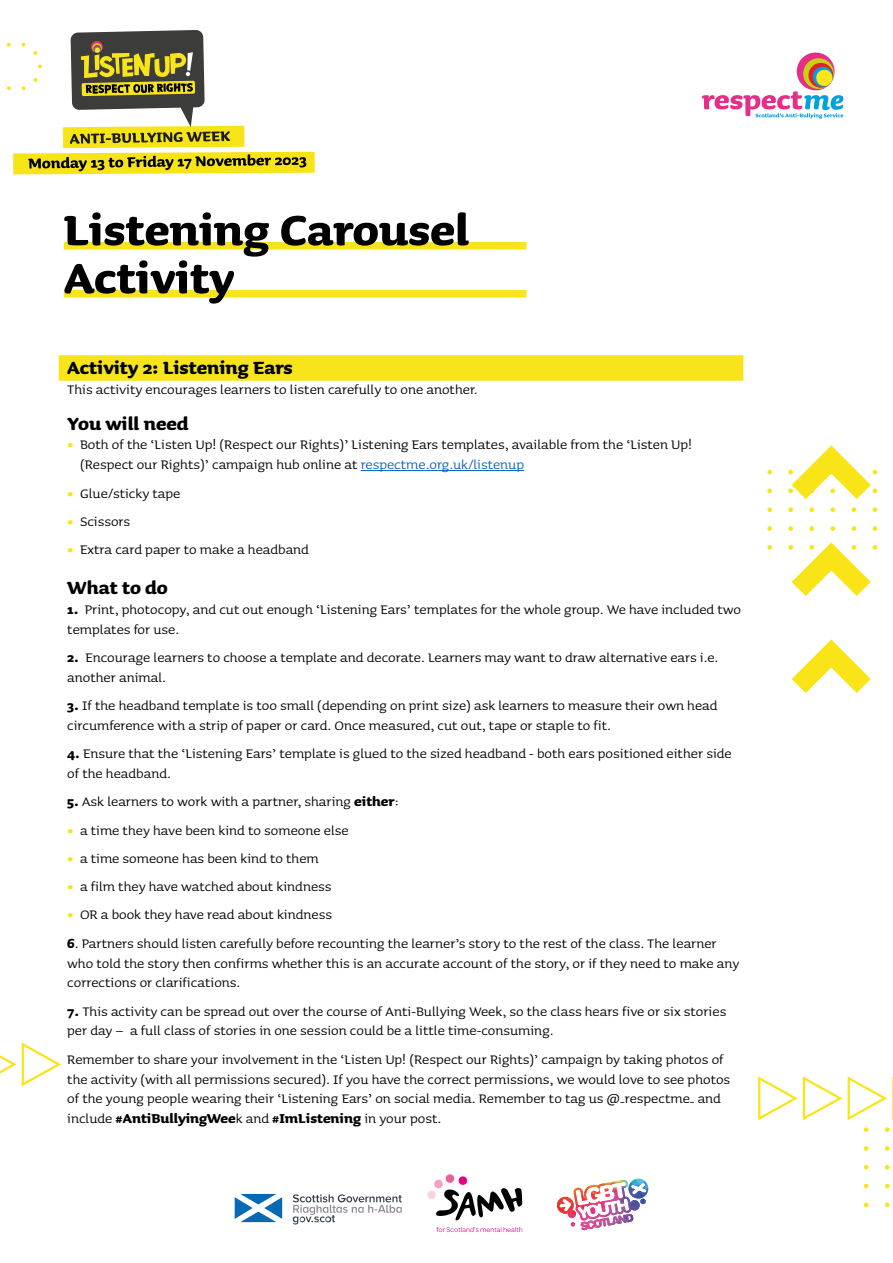
<style>
.page{position:relative;width:893px;height:1263px;background:#fff}
.page>*{position:absolute;margin:0;border:0;box-sizing:border-box;transform-origin:0 0}
.t1{font:700 54px "Sauna Pro";color:#000}
.RULED_HEAD{font:700 22.5px "Sauna Pro";color:#000}
.PARA_HEAD{font:700 22.5px "Sauna Pro";color:#000}
.BODY{font:16.5px/19.8px "Sauna Pro";color:#000}
.s1{font-weight:900;color:#f8e41a}
.s2{color:#0563c1}
.s3{font-weight:700}
</style>
<div class="page">
<svg style="left:792px;top:639px;width:79px;height:54px"></svg>
<svg style="left:788px;top:542px;width:89px;height:54px"></svg>
<svg style="left:767px;top:545px;width:5px;height:5px"></svg>
<svg style="left:873px;top:526px;width:4px;height:5px"></svg>
<svg style="left:851px;top:526px;width:5px;height:5px"></svg>
<svg style="left:830px;top:526px;width:5px;height:5px"></svg>
<svg style="left:809px;top:526px;width:5px;height:5px"></svg>
<svg style="left:788px;top:526px;width:5px;height:5px"></svg>
<svg style="left:767px;top:526px;width:5px;height:5px"></svg>
<svg style="left:873px;top:507px;width:4px;height:5px"></svg>
<svg style="left:851px;top:507px;width:5px;height:5px"></svg>
<svg style="left:830px;top:507px;width:5px;height:5px"></svg>
<svg style="left:809px;top:507px;width:5px;height:5px"></svg>
<svg style="left:788px;top:507px;width:5px;height:5px"></svg>
<svg style="left:767px;top:507px;width:5px;height:5px"></svg>
<svg style="left:767px;top:489px;width:5px;height:4px"></svg>
<svg style="left:788px;top:445px;width:89px;height:54px"></svg>
<svg style="left:767px;top:470px;width:5px;height:4px"></svg>
<svg style="left:702px;top:52px;width:141px;height:67px"></svg>
<svg style="left:235px;top:1194px;width:47px;height:28px"></svg>
<svg style="left:293px;top:1194px;width:109px;height:30px"></svg>
<svg style="left:427px;top:1174px;width:95px;height:46px"></svg>
<svg style="left:436px;top:1227px;width:86px;height:5px"></svg>
<img style="left:573px;top:1179px;width:76px;height:42px">
<svg style="left:6px;top:30px;width:309px;height:144px"></svg>
<hr style="left:892px;top:1076px;width:1px;height:44px;background:#f8e417">
<svg style="left:848px;top:1076px;width:39px;height:44px"></svg>
<svg style="left:758px;top:1076px;width:84px;height:44px"></svg>
<svg style="left:885px;top:1202px;width:4px;height:5px"></svg>
<svg style="left:864px;top:1202px;width:4px;height:5px"></svg>
<svg style="left:885px;top:1184px;width:4px;height:4px"></svg>
<svg style="left:864px;top:1184px;width:4px;height:4px"></svg>
<svg style="left:885px;top:1165px;width:4px;height:4px"></svg>
<svg style="left:864px;top:1165px;width:4px;height:4px"></svg>
<svg style="left:885px;top:1146px;width:4px;height:5px"></svg>
<svg style="left:864px;top:1146px;width:4px;height:5px"></svg>
<svg style="left:885px;top:1127px;width:4px;height:5px"></svg>
<svg style="left:864px;top:1127px;width:4px;height:5px"></svg>
<div style="left:64px;top:242px;width:462px;height:7px;background:#f8e41a"></div>
<div style="left:64px;top:290px;width:462px;height:7px;background:#f8e41a"></div>
<div style="left:59px;top:355px;width:684px;height:26px;background:#f8e41a"></div>
<hr style="left:361px;top:470px;width:163px;height:1px;background:#0563c1">
<svg style="left:0;top:1042px;width:61px;height:44px"></svg>
<h1 class="t1" style="left:64px;top:198px;width:407px">Listening Carousel</h1>
<h1 class="t1" style="left:64px;top:246px;width:172px">Activity</h1>
<p class="RULED_HEAD" style="left:67px;top:355px;width:227px">Activity 2: Listening Ears</p>
<p class="BODY" style="left:67px;top:380px;width:412px">This activity encourages learners to listen carefully to one another.</p>
<p class="PARA_HEAD" style="left:67px;top:410px;width:123px">You will need</p>
<p class="BODY" style="left:80px;top:435px;width:614px;text-indent:-13px"><span class="s1">•</span> Both of the ‘Listen Up! (Respect our Rights)’ Listening Ears templates, available from the ‘Listen Up! (Respect our Rights)’ campaign hub online at <span class="s2">respectme.org.uk/listenup</span></p>
<p class="BODY" style="left:67px;top:483px;width:115px"><span class="s1">•</span> Glue/sticky tape</p>
<p class="BODY" style="left:67px;top:511px;width:64px"><span class="s1">•</span> Scissors</p>
<p class="BODY" style="left:67px;top:540px;width:243px"><span class="s1">•</span> Extra card paper to make a headband</p>
<p class="PARA_HEAD" style="left:67px;top:574px;width:102px">What to do</p>
<p class="BODY" style="left:67px;top:599px;width:675px"><span class="s3">1.</span> Print, photocopy, and cut out enough ‘Listening Ears’ templates for the whole group. We have included two templates for use.</p>
<p class="BODY" style="left:67px;top:647px;width:653px"><span class="s3">2.</span> Encourage learners to choose a template and decorate. Learners may want to draw alternative ears i.e. another animal.</p>
<p class="BODY" style="left:67px;top:696px;width:652px"><span class="s3">3.</span> If the headband template is too small (depending on print size) ask learners to measure their own head circumference with a strip of paper or card. Once measured, cut out, tape or staple to fit.</p>
<p class="BODY" style="left:67px;top:744px;width:666px"><span class="s3">4.</span> Ensure that the ‘Listening Ears’ template is glued to the sized headband - both ears positioned either side of the headband.</p>
<p class="BODY" style="left:67px;top:792px;width:333px"><span class="s3">5.</span> Ask learners to work with a partner, sharing <span class="s3">either</span>:</p>
<p class="BODY" style="left:67px;top:820px;width:283px"><span class="s1">•</span> a time they have been kind to someone else</p>
<p class="BODY" style="left:67px;top:848px;width:253px"><span class="s1">•</span> a time someone has been kind to them</p>
<p class="BODY" style="left:67px;top:877px;width:266px"><span class="s1">•</span> a film they have watched about kindness</p>
<p class="BODY" style="left:67px;top:905px;width:266px"><span class="s1">•</span> OR a book they have read about kindness</p>
<p class="BODY" style="left:67px;top:933px;width:674px"><span class="s3">6</span>. Partners should listen carefully before recounting the learner’s story to the rest of the class. The learner who told the story then confirms whether this is an accurate account of the story, or if they need to make any corrections or clarifications.</p>
<p class="BODY" style="left:67px;top:1001px;width:661px"><span class="s3">7.</span> This activity can be spread out over the course of Anti-Bullying Week, so the class hears five or six stories per day – a full class of stories in one session could be a little time-consuming.</p>
<p class="BODY" style="left:67px;top:1049px;width:664px">Remember to share your involvement in the ‘Listen Up! (Respect our Rights)’ campaign by taking photos of the activity (with all permissions secured). If you have the correct permissions, we would love to see photos of the young people wearing their ‘Listening Ears’ on social media. Remember to tag us @_respectme_ and include <span class="s3">#AntiBullyingWee</span>k and <span class="s3">#ImListening</span> in your post.</p>
</div>
